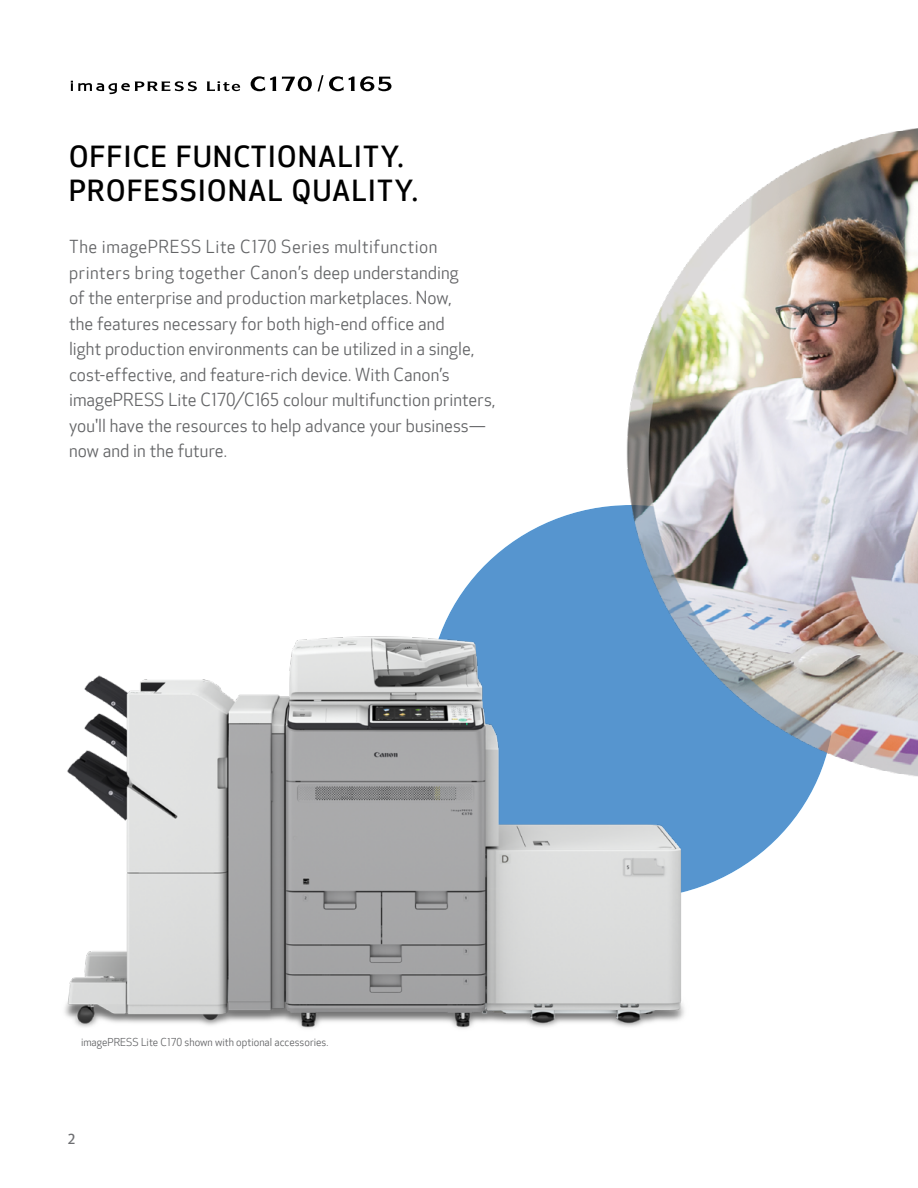
<style>
.page{position:relative;width:918px;height:1188px;background:#fff}
.page>*{position:absolute;margin:0;border:0;box-sizing:border-box;transform-origin:0 0}
.t1{font:500 28.5px/34.2px "Optic Sans 301";letter-spacing:.05em;color:#000}
.t2{font:17.25px/25.5px "Optic Sans 201";letter-spacing:.005em;color:#636466}
.t3{font:500 13.5px "Optic Sans 301";color:#6d6e71}
.t4{font:10.5px "Optic Sans 201";color:#636466}
</style>
<div class="page">
<div style="left:428px;top:505px;width:406px;height:394px;background:#5695cf;border-radius:50%"></div>
<svg style="left:71px;top:81px;width:126px;height:13px"></svg>
<svg style="left:207px;top:81px;width:33px;height:10px"></svg>
<svg style="left:251px;top:76px;width:61px;height:15px"></svg>
<svg style="left:318px;top:75px;width:74px;height:16px"></svg>
<img style="left:598px;top:128px;width:320px;height:677px">
<img style="left:64px;top:567px;width:650px;height:462px">
<h1 class="t1" style="left:69px;top:141px;width:350px">OFFICE FUNCTIONALITY.<br>PROFESSIONAL QUALITY.</h1>
<p class="t2" style="left:69px;top:235px;width:428px">The imagePRESS Lite C170 Series multifunction printers bring together Canon’s deep understanding<br>of the enterprise and production marketplaces. Now,<br>the features necessary for both high-end office and<br>light production environments can be utilized in a single, cost-effective, and feature-rich device. With Canon’s imagePRESS Lite C170/C165 colour multifunction printers, you'll have the resources to help advance your business— now and in the future.</p>
<p class="t4" style="left:81px;top:1036px;width:249px">imagePRESS Lite C170 shown with optional accessories.</p>
<p class="t3" style="left:68px;top:1132px;width:9px">2</p>
</div>
